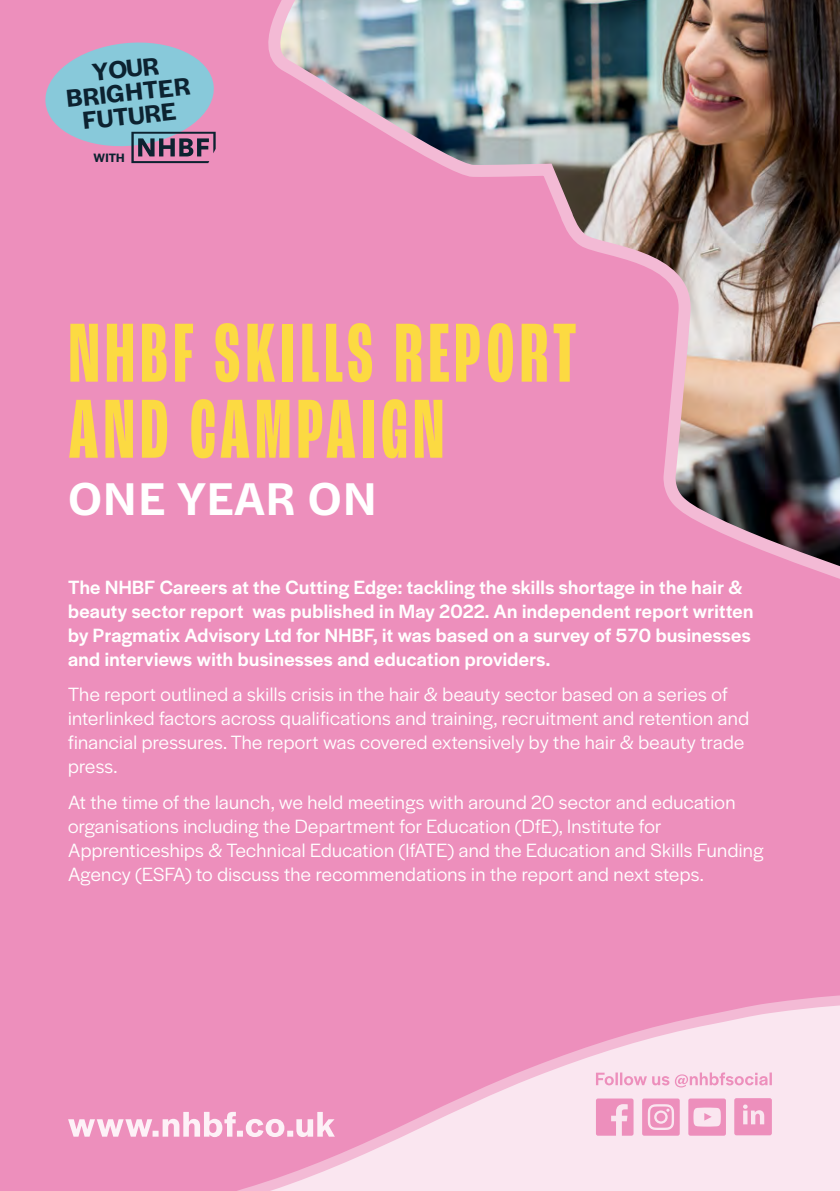
<style>
.page{position:relative;width:840px;height:1191px;background:#fff}
.page>*{position:absolute;margin:0;border:0;box-sizing:border-box;transform-origin:0 0}
.t1{font:700 extra-condensed 88px/76px "Roc Grotesk";letter-spacing:.05em;color:#fcda42}
.t2{font:600 48px "Halyard Text";letter-spacing:.01em;color:#fff}
.t3{font:600 25.6px/23.6px "Halyard Display";color:#0c2230;text-align:center}
.t4{font:20px/24px "Halyard Display";letter-spacing:.02em;color:#fff}
.t5{font:500 20px/24px "Halyard Display";letter-spacing:.02em;color:#fff}
.t6{font:600 12.6px "Halyard Display";color:#0c2230}
</style>
<div class="page">
<div style="left:0;top:0;width:839px;height:1191px;background:#ed8fbc"></div>
<svg style="left:45px;top:42px;width:171px;height:121px"></svg>
<svg style="left:237px;top:995px;width:602px;height:196px;fill:#fae6f0"></svg>
<img style="left:268px;top:0;width:571px;height:579px">
<svg style="left:595px;top:1098px;width:38px;height:37px"></svg>
<svg style="left:641px;top:1098px;width:38px;height:37px"></svg>
<div style="left:656px;top:1112px;width:9px;height:9px;background:#ed8fbc;border-radius:50%"></div>
<svg style="left:688px;top:1098px;width:37px;height:37px"></svg>
<svg style="left:733px;top:1098px;width:38px;height:37px"></svg>
<svg style="left:595px;top:1072px;width:176px;height:15px"></svg>
<svg style="left:68px;top:1111px;width:266px;height:26px"></svg>
<p class="t3" style="left:63px;top:62px;width:126px;rotate:-6deg">YOUR<br>BRIGHTER<br>FUTURE</p>
<p class="t6" style="left:93px;top:149px;width:33px">WITH</p>
<p class="t1" style="left:68px;top:316px;width:509px">NHBF SKILLS REPORT<br>AND CAMPAIGN</p>
<p class="t2" style="left:68px;top:463px;width:310px">ONE YEAR ON</p>
<p class="t5" style="left:68px;top:574px;width:686px">The NHBF Careers at the Cutting Edge: tackling the skills shortage in the hair &amp; beauty sector report was published in May 2022. An independent report written by Pragmatix Advisory Ltd for NHBF, it was based on a survey of 570 businesses and interviews with businesses and education providers.</p>
<p class="t4" style="left:68px;top:681px;width:682px">The report outlined a skills crisis in the hair &amp; beauty sector based on a series of interlinked factors across qualifications and training, recruitment and retention and financial pressures. The report was covered extensively by the hair &amp; beauty trade press.</p>
<p class="t4" style="left:68px;top:788px;width:696px">At the time of the launch, we held meetings with around 20 sector and education organisations including the Department for Education (DfE), Institute for Apprenticeships &amp; Technical Education (IfATE) and the Education and Skills Funding Agency (ESFA) to discuss the recommendations in the report and next steps.</p>
</div>
